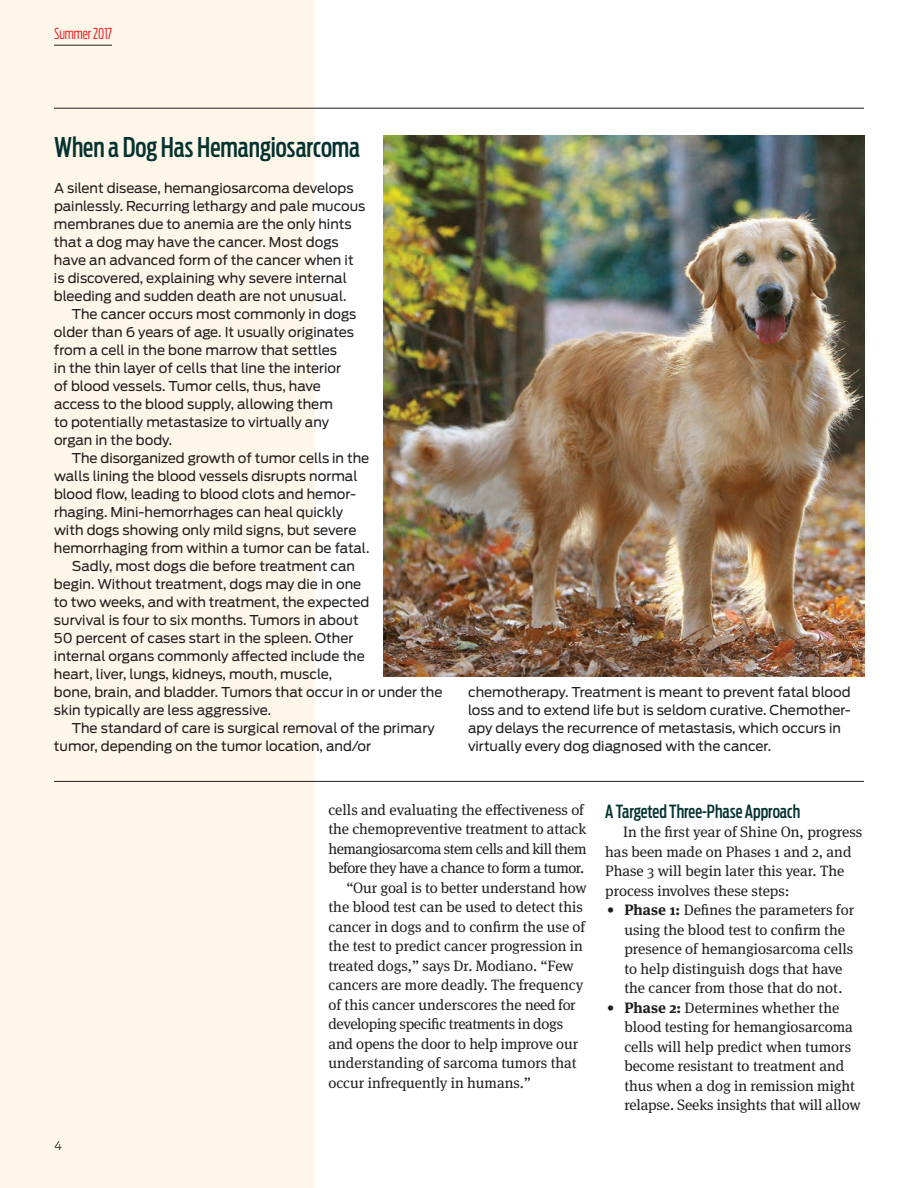
<style>
.page{position:relative;width:918px;height:1188px;background:#fff}
.page>*{position:absolute;margin:0;border:0;box-sizing:border-box;transform-origin:0 0}
.t1{font:500 27px "Antenna Extra Cond";color:#03322f}
.t2{font:500 18px "Antenna Extra Cond";color:#03322f}
.t3{font:15px/19.5px "Meta Serif OT";color:#231f20}
.t4{font:15px "Meta Serif OT";letter-spacing:-.03em;color:#231f20}
.t5{font:15px "Meta Serif OT";letter-spacing:-.025em;color:#231f20}
.t6{font:300 15px "Antenna Extra Cond";color:#ee1d23}
.t7{font:13.5px/18px "Antenna";color:#231f20}
.t8{font:300 12px "Antenna";color:#231f20}
.s1{font-weight:700}
</style>
<div class="page">
<div style="left:0;top:0;width:315px;height:1188px;background:#fef6e8"></div>
<hr style="left:54px;top:45px;width:58px;height:1px;background:#231f20">
<hr style="left:54px;top:108px;width:810px;height:1px;background:#231f20">
<hr style="left:54px;top:781px;width:810px;height:1px;background:#231f20">
<img style="left:383px;top:135px;width:481px;height:542px">
<p class="t6" style="left:54px;top:25px;width:60px">Summer 2017</p>
<h1 class="t1" style="left:54px;top:131px;width:308px">When a Dog Has Hemangiosarcoma</h1>
<p class="t7" style="left:54px;top:179px;width:313px">A silent disease, hemangiosarcoma develops painlessly. Recurring lethargy and pale mucous membranes due to anemia are the only hints that a dog may have the cancer. Most dogs have an advanced form of the cancer when it is discovered, explaining why severe internal bleeding and sudden death are not unusual.</p>
<p class="t7" style="left:54px;top:305px;width:304px;text-indent:18px">The cancer occurs most commonly in dogs older than 6 years of age. It usually originates from a cell in the bone marrow that settles<br>in the thin layer of cells that line the interior of blood vessels. Tumor cells, thus, have access to the blood supply, allowing them<br>to potentially metastasize to virtually any organ in the body.</p>
<p class="t7" style="left:72px;top:449px;width:299px">The disorganized growth of tumor cells in the</p>
<p class="t7" style="left:54px;top:467px;width:305px">walls lining the blood vessels disrupts normal</p>
<p class="t7" style="left:54px;top:485px;width:304px">blood flow, leading to blood clots and hemor-</p>
<p class="t7" style="left:54px;top:503px;width:291px">rhaging. Mini-hemorrhages can heal quickly</p>
<p class="t7" style="left:54px;top:521px;width:304px">with dogs showing only mild signs, but severe</p>
<p class="t7" style="left:54px;top:539px;width:317px">hemorrhaging from within a tumor can be fatal.</p>
<p class="t7" style="left:72px;top:557px;width:285px">Sadly, most dogs die before treatment can</p>
<p class="t7" style="left:54px;top:575px;width:309px">begin. Without treatment, dogs may die in one</p>
<p class="t7" style="left:54px;top:593px;width:317px">to two weeks, and with treatment, the expected</p>
<p class="t7" style="left:54px;top:611px;width:306px">survival is four to six months. Tumors in about</p>
<p class="t7" style="left:54px;top:629px;width:301px">50 percent of cases start in the spleen. Other</p>
<p class="t7" style="left:54px;top:647px;width:312px">internal organs commonly affected include the</p>
<p class="t7" style="left:54px;top:665px;width:280px">heart, liver, lungs, kidneys, mouth, muscle,</p>
<p class="t7" style="left:54px;top:683px;width:390px">bone, brain, and bladder. Tumors that occur in or under the</p>
<p class="t7" style="left:54px;top:701px;width:219px">skin typically are less aggressive.</p>
<p class="t7" style="left:72px;top:719px;width:364px">The standard of care is surgical removal of the primary</p>
<p class="t7" style="left:54px;top:737px;width:319px">tumor, depending on the tumor location, and/or</p>
<p class="t7" style="left:468px;top:683px;width:384px">chemotherapy. Treatment is meant to prevent fatal blood loss and to extend life but is seldom curative. Chemother&shy;apy delays the recurrence of metastasis, which occurs in virtually every dog diagnosed with the cancer.</p>
<p class="t8" style="left:54px;top:1139px;width:10px">4</p>
<p class="t3" style="left:328px;top:801px;width:257px">cells and evaluating the effectiveness of</p>
<p class="t3" style="left:328px;top:821px;width:259px">the chemopreventive treatment to attack</p>
<p class="t4" style="left:328px;top:843px;width:259px">hemangiosarcoma stem cells and kill them</p>
<p class="t4" style="left:328px;top:863px;width:257px">before they have a chance to form a tumor.</p>
<p class="t3" style="left:346px;top:879px;width:242px">“Our goal is to better understand how</p>
<p class="t3" style="left:328px;top:899px;width:256px">the blood test can be used to detect this</p>
<p class="t3" style="left:328px;top:918px;width:258px">cancer in dogs and to confirm the use of</p>
<p class="t3" style="left:328px;top:938px;width:256px">the test to predict cancer progression in</p>
<p class="t3" style="left:328px;top:957px;width:247px">treated dogs,” says Dr. Modiano. “Few</p>
<p class="t3" style="left:328px;top:977px;width:256px">cancers are more deadly. The frequency</p>
<p class="t3" style="left:328px;top:996px;width:249px">of this cancer underscores the need for</p>
<p class="t5" style="left:328px;top:1019px;width:236px">developing specific treatments in dogs</p>
<p class="t3" style="left:328px;top:1035px;width:251px">and opens the door to help improve our</p>
<p class="t3" style="left:328px;top:1055px;width:250px">understanding of sarcoma tumors that</p>
<p class="t3" style="left:328px;top:1074px;width:204px">occur infrequently in humans.”</p>
<h2 class="t2" style="left:605px;top:800px;width:196px">A Targeted Three-Phase Approach</h2>
<p class="t3" style="left:605px;top:824px;width:259px;text-indent:18px">In the first year of Shine On, progress has been made on Phases 1 and 2, and Phase 3 will begin later this year. The process involves these steps:</p>
<p class="t3" style="left:624px;top:902px;width:231px;text-indent:-18px">• <span class="s1">Phase 1:</span> Defines the parameters for using the blood test to confirm the presence of hemangiosarcoma cells to help distinguish dogs that have the cancer from those that do not.</p>
<p class="t3" style="left:624px;top:999px;width:238px;text-indent:-18px">• <span class="s1">Phase 2:</span> Determines whether the blood testing for hemangiosarcoma cells will help predict when tumors become resistant to treatment and thus when a dog in remission might relapse. Seeks insights that will allow</p>
</div>
